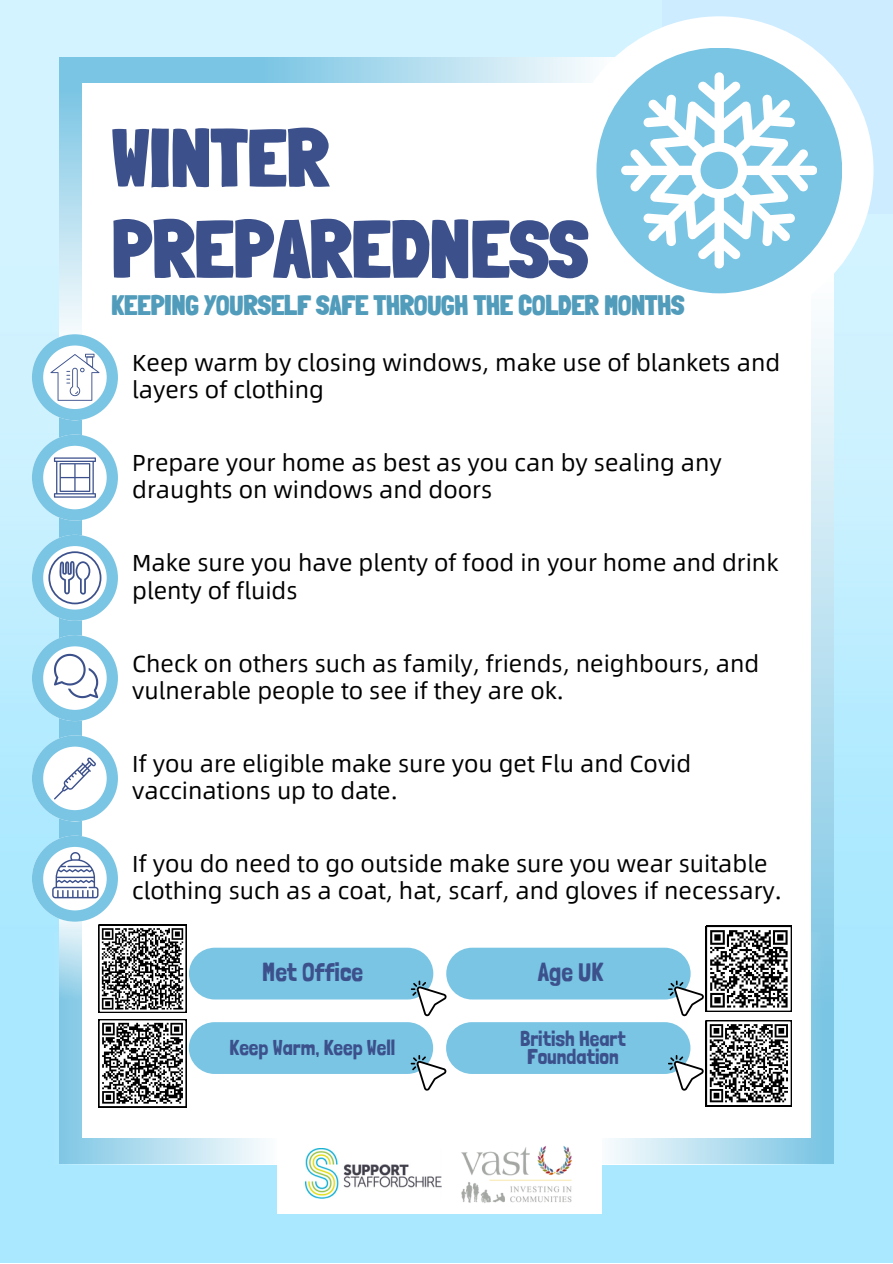
<style>
.page{position:relative;width:893px;height:1264px;background:#fff}
.page>*{position:absolute;margin:0;border:0;box-sizing:border-box;transform-origin:0 0}
.t1{font:900 81.3px/91.1px "Londrina Solid";color:#3c518c}
.t2{font:900 27.6px "Londrina Solid";color:#519cbb}
.t3{font:26.1px "Londrina Solid";color:#3c518c}
.t4{font:23.25px/27px "Alibaba Sans";color:#000}
.t5{font:21.45px/18.5px "Londrina Solid";color:#3c518c;text-align:center}
</style>
<div class="page">
<div style="left:591px;top:932px;width:232px;height:232px;background:linear-gradient(to right,#fff,#7cc5e4)"></div>
<svg style="left:50px;top:1012px;width:227px;height:152px;background:#abdcf0"></svg>
<svg style="left:810px;top:287px;width:23px;height:720px;background:#bee2f1"></svg>
<div style="left:262px;top:58px;width:355px;height:355px;background:linear-gradient(to right,#7ac5e4,#fefefe)"></div>
<div style="left:662px;top:0;width:230px;height:214px;background:#cdecff"></div>
<div style="left:82px;top:83px;width:728px;height:1055px;background:#fff"></div>
<div style="left:565px;top:16px;width:308px;height:309px;background:#fff;border-radius:50%"></div>
<div style="left:278px;top:1132px;width:324px;height:82px;background:#fff"></div>
<img style="left:305px;top:1148px;width:136px;height:50px">
<img style="left:461px;top:1145px;width:111px;height:58px">
<svg style="left:59px;top:89px;width:23px;height:245px;background:#b8dff0"></svg>
<svg style="left:32px;top:434px;width:85px;height:86px"></svg>
<div style="left:596px;top:48px;width:246px;height:245px;background:#7ac5e4;border-radius:50%"></div>
<svg style="left:621px;top:72px;width:195px;height:196px"></svg>
<svg style="left:32px;top:535px;width:85px;height:85px"></svg>
<svg style="left:32px;top:735px;width:85px;height:85px"></svg>
<svg style="left:32px;top:334px;width:85px;height:86px"></svg>
<svg style="left:32px;top:635px;width:85px;height:85px"></svg>
<div style="left:189px;top:947px;width:244px;height:52px;background:#7ac5e4;border-radius:26px"></div>
<svg style="left:411px;top:980px;width:35px;height:36px"></svg>
<div style="left:446px;top:947px;width:244px;height:52px;background:#7ac5e4;border-radius:26px"></div>
<div style="left:446px;top:1022px;width:244px;height:51px;background:#7ac5e4;border-radius:26px"></div>
<div style="left:189px;top:1022px;width:244px;height:51px;background:#7ac5e4;border-radius:26px"></div>
<svg style="left:410px;top:1055px;width:36px;height:35px"></svg>
<svg style="left:32px;top:835px;width:154px;height:177px"></svg>
<svg style="left:98px;top:1019px;width:88px;height:88px"></svg>
<svg style="left:668px;top:926px;width:123px;height:180px"></svg>
<p class="t1" style="left:112px;top:112px;width:478px">WINTER<br>PREPAREDNESS</p>
<p class="t2" style="left:112px;top:289px;width:574px">KEEPING YOURSELF SAFE THROUGH THE COLDER MONTHS</p>
<p class="t4" style="left:132px;top:348px;width:649px">Keep warm by closing windows, make use of blankets and layers of clothing</p>
<p class="t4" style="left:132px;top:448px;width:591px">Prepare your home as best as you can by sealing any draughts on windows and doors</p>
<p class="t4" style="left:132px;top:548px;width:647px">Make sure you have plenty of food in your home and drink plenty of fluids</p>
<p class="t4" style="left:132px;top:648px;width:628px">Check on others such as family, friends, neighbours, and vulnerable people to see if they are ok.</p>
<p class="t4" style="left:132px;top:749px;width:560px">If you are eligible make sure you get Flu and Covid vaccinations up to date.</p>
<p class="t4" style="left:132px;top:849px;width:651px">If you do need to go outside make sure you wear suitable clothing such as a coat, hat, scarf, and gloves if necessary.</p>
<p class="t3" style="left:262px;top:956px;width:102px">Met Office</p>
<p class="t3" style="left:538px;top:956px;width:67px">Age UK</p>
<p class="t5" style="left:229px;top:1037px;width:167px">Keep Warm, Keep Well</p>
<p class="t5" style="left:520px;top:1029px;width:107px">British Heart<br>Foundation</p>
</div>
